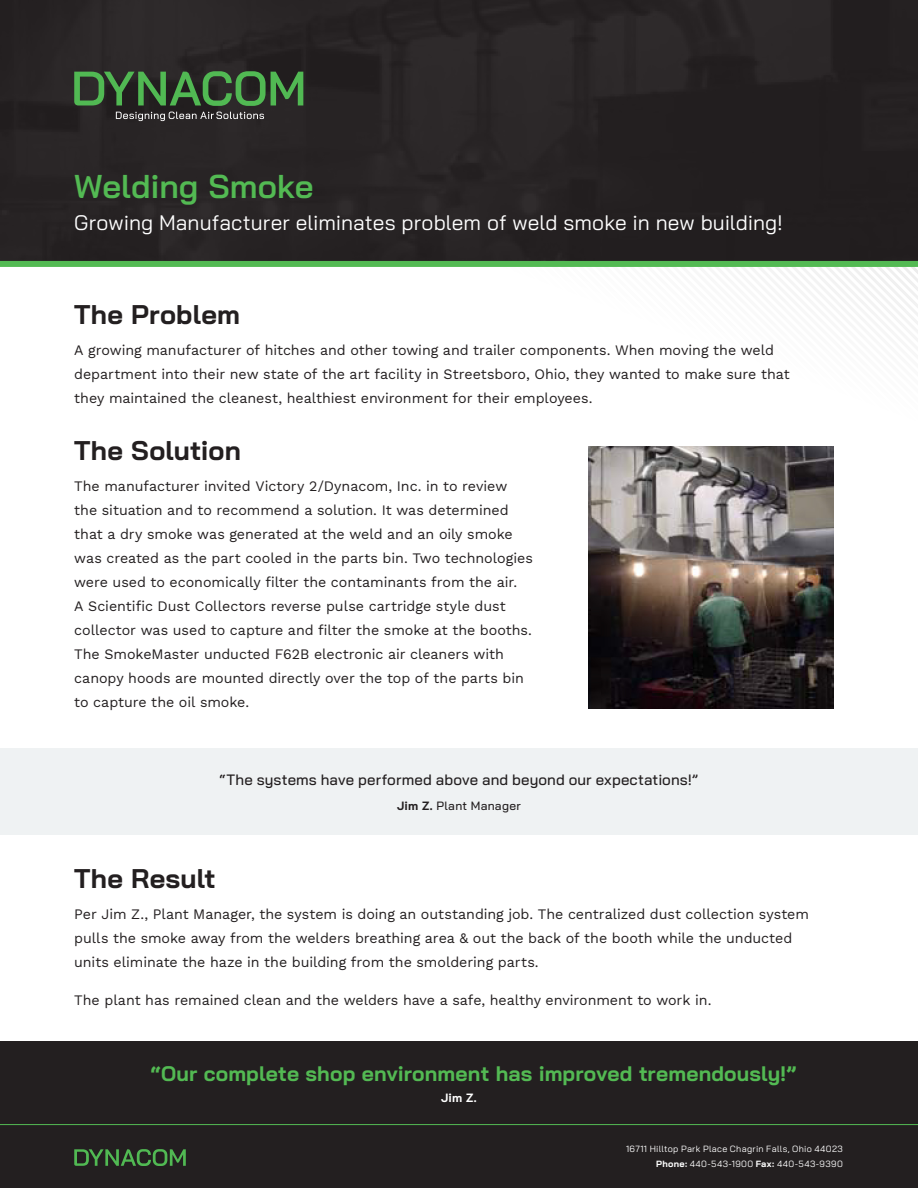
<style>
.page{position:relative;width:918px;height:1188px;background:#fff}
.page>*{position:absolute;margin:0;border:0;box-sizing:border-box;transform-origin:0 0}
.t1{font:600 33px "Bai Jamjuree";color:#53ba53}
.t2{font:700 27px "Bai Jamjuree";letter-spacing:.005em;color:#231f20}
.t3{font:21px "Bai Jamjuree";letter-spacing:.005em;color:#fff}
.t4{font:700 21px "Bai Jamjuree";letter-spacing:.005em;color:#53ba53}
.t5{font:500 15px "Bai Jamjuree";letter-spacing:.005em;color:#231f20}
.t6{font:14.25px/24px "Work Sans";letter-spacing:-.005em;color:#231f20}
.t7{font:500 12px "Bai Jamjuree";letter-spacing:.025em;color:#231f20}
.t8{font:700 12px "Bai Jamjuree";color:#fff}
.t9{font:9px "Bai Jamjuree";letter-spacing:.04em;color:#fff}
.s1{font-weight:700}
</style>
<div class="page">
<div style="left:0;top:0;width:918px;height:262px;background:#231f20"></div>
<div style="left:0;top:749px;width:918px;height:86px;background:#eff2f3"></div>
<div style="left:0;top:1042px;width:918px;height:84px;background:#231f20"></div>
<div style="left:0;top:1126px;width:918px;height:62px;background:#231f20"></div>
<svg style="left:116px;top:112px;width:148px;height:9px"></svg>
<svg style="left:74px;top:71px;width:229px;height:35px"></svg>
<div style="left:0;top:261px;width:918px;height:6px;background:#53ba53"></div>
<hr style="left:0;top:1124px;width:918px;height:1px;background:#53ba53">
<img style="left:589px;top:446px;width:244px;height:262px">
<svg style="left:74px;top:1149px;width:112px;height:17px"></svg>
<p class="t1" style="left:74px;top:167px;width:241px">Welding Smoke</p>
<p class="t3" style="left:74px;top:205px;width:710px">Growing Manufacturer eliminates problem of weld smoke in new building!</p>
<p class="t2" style="left:74px;top:299px;width:167px">The Problem</p>
<p class="t6" style="left:74px;top:338px;width:717px">A growing manufacturer of hitches and other towing and trailer components. When moving the weld department into their new state of the art facility in Streetsboro, Ohio, they wanted to make sure that they maintained the cleanest, healthiest environment for their employees.</p>
<p class="t2" style="left:74px;top:434px;width:168px">The Solution</p>
<p class="t6" style="left:74px;top:473px;width:460px">The manufacturer invited Victory 2/Dynacom, Inc. in to review the situation and to recommend a solution. It was determined that a dry smoke was generated at the weld and an oily smoke was created as the part cooled in the parts bin. Two technologies were used to economically filter the contaminants from the air.<br>A Scientific Dust Collectors reverse pulse cartridge style dust collector was used to capture and filter the smoke at the booths.<br>The SmokeMaster unducted F62B electronic air cleaners with canopy hoods are mounted directly over the top of the parts bin to capture the oil smoke.</p>
<p class="t5" style="left:220px;top:771px;width:480px">“The systems have performed above and beyond our expectations!”</p>
<p class="t7" style="left:397px;top:799px;width:125px"><span class="s1">Jim Z.</span> Plant Manager</p>
<p class="t2" style="left:74px;top:863px;width:143px">The Result</p>
<p class="t6" style="left:74px;top:902px;width:736px">Per Jim Z., Plant Manager, the system is doing an outstanding job. The centralized dust collection system pulls the smoke away from the welders breathing area &amp; out the back of the booth while the unducted units eliminate the haze in the building from the smoldering parts.</p>
<p class="t6" style="left:74px;top:987px;width:639px">The plant has remained clean and the welders have a safe, healthy environment to work in.</p>
<p class="t4" style="left:151px;top:1061px;width:647px">“Our complete shop environment has improved tremendously!”</p>
<p class="t8" style="left:441px;top:1091px;width:37px">Jim Z.</p>
<p class="t9" style="left:626px;top:1141px;width:218px">16711 Hilltop Park Place Chagrin Falls, Ohio 44023</p>
<p class="t9" style="left:656px;top:1156px;width:188px"><span class="s1">Phone:</span> 440-543-1900 <span class="s1">Fax:</span> 440-543-9390</p>
</div>
